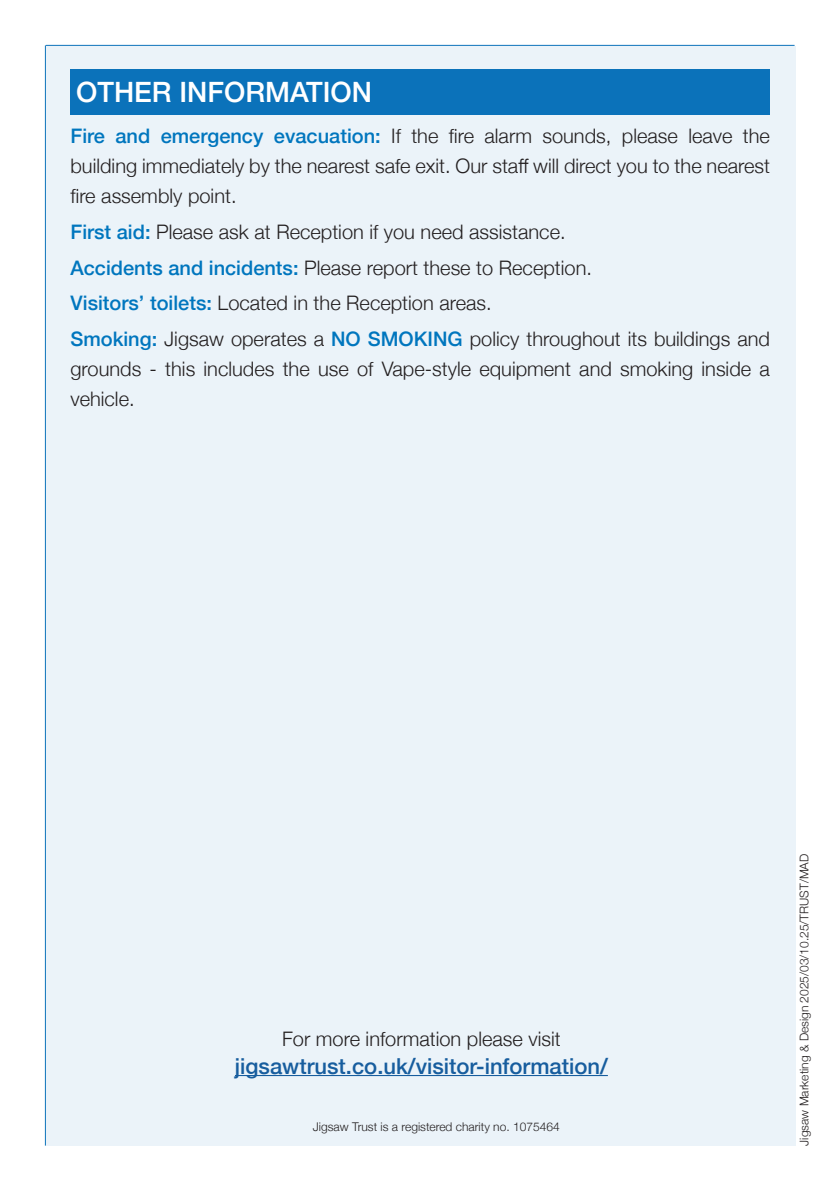
<style>
.page{position:relative;width:840px;height:1191px;background:#fff}
.page>*{position:absolute;margin:0;border:0;box-sizing:border-box;transform-origin:0 0}
.t1{font:500 28px "Helvetica Neue";color:#fff}
.t2{font:500 22px "Helvetica Neue";color:#175d9e}
.t3{font:300 20px/30px "Helvetica Neue";color:#231f20;text-align:justify}
.t4{font:300 12px "Helvetica Neue";color:#231f20}
.s1{font-weight:500;color:#0076be}
</style>
<div class="page">
<hr style="left:45px;top:45px;width:1px;height:1100px;background:#0b72ba">
<hr style="left:46px;top:45px;width:748px;height:1px;background:#0b72ba">
<div style="left:46px;top:46px;width:749px;height:1099px;background:#ebf3f9"></div>
<div style="left:70px;top:69px;width:699px;height:46px;background:#0b72ba"></div>
<hr style="left:235px;top:1075px;width:372px;height:1px;background:#175d9e">
<p class="t1" style="left:76px;top:70px;width:297px">OTHER INFORMATION</p>
<p class="t3" style="left:70px;top:120px;width:700px"><span class="s1">Fire and emergency evacuation:</span> If the fire alarm sounds, please leave the building immediately by the nearest safe exit. Our staff will direct you to the nearest fire assembly point.</p>
<p class="t3" style="left:70px;top:215px;width:496px"><span class="s1">First aid:</span> Please ask at Reception if you need assistance.</p>
<p class="t3" style="left:70px;top:251px;width:522px"><span class="s1">Accidents and incidents:</span> Please report these to Reception.</p>
<p class="t3" style="left:70px;top:287px;width:422px"><span class="s1">Visitors’ toilets:</span> Located in the Reception areas.</p>
<p class="t3" style="left:70px;top:322px;width:700px"><span class="s1">Smoking:</span> Jigsaw operates a <span class="s1">NO SMOKING</span> policy throughout its buildings and grounds - this includes the use of Vape-style equipment and smoking inside a vehicle.</p>
<p class="t3" style="left:282px;top:1022px;width:280px">For more information please visit</p>
<p class="t2" style="left:235px;top:1048px;width:374px">jigsawtrust.co.uk/visitor-information/</p>
<p class="t4" style="left:313px;top:1116px;width:248px">Jigsaw Trust is a registered charity no. 1075464</p>
<p class="t4" style="left:794px;top:1145px;width:293px;rotate:-90deg">Jigsaw Marketing &amp; Design 2025/03/10.25/TRUST/MAD</p>
</div>
